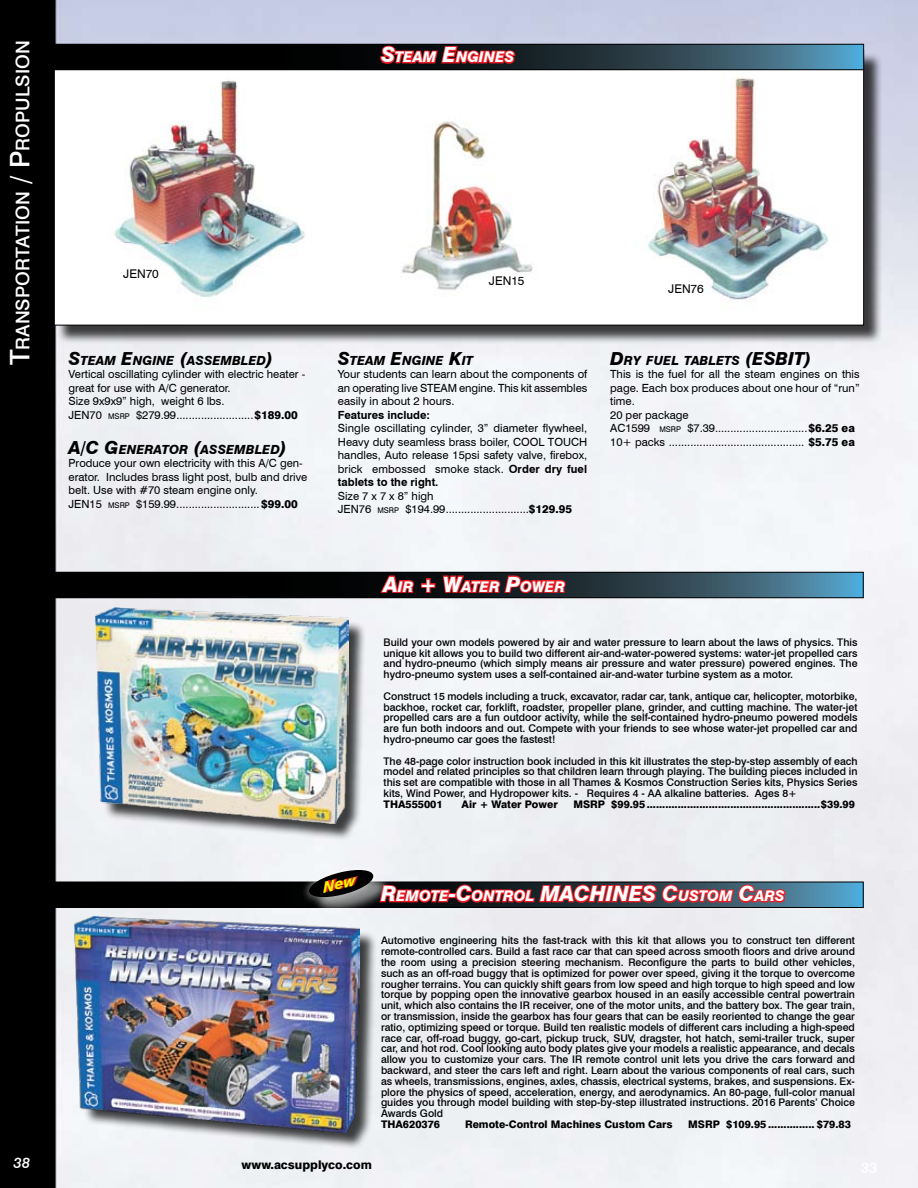
<style>
.page{position:relative;width:918px;height:1188px;background:#fff}
.page>*{position:absolute;margin:0;border:0;box-sizing:border-box;transform-origin:0 0}
.t1{font:500 18.9px "Swiss 721 BT";color:#fff}
.t2{font:italic 500 15px "Swiss 721 BT";color:#fff}
.t3{font:italic 800 14.7px "Swiss 721 BT";color:#fff}
.t4{font:italic 800 12.6px "Swiss 721 BT";color:#000}
.t5{font:800 12px "Swiss 721 BT";color:#000}
.t6{font:12px "Swiss 721 BT";color:#000}
.t7{font:11.25px/13.5px "Swiss 721 BT";color:#000}
.t8{font:700 11.25px "Swiss 721 BT";color:#000}
.t9{font:500 10.5px/10.8px "Swiss 721 BT";color:#000;text-align:justify}
.t10{font:800 10.5px "Swiss 721 BT";color:#000}
.s1{font-size:27px}
.s2{font-size:21px}
.s3{font-size:18px}
.s4{font-size:7.8px}
.s5{font-style:inherit}
.s6{font-weight:800}
.s7{font-weight:700}
</style>
<div class="page">
<img style="left:55px;top:0;width:863px;height:1188px">
<div style="left:56px;top:52px;width:833px;height:298px;background:#000;opacity:.75"></div>
<div style="left:54px;top:50px;width:810px;height:275px;background:#fff"></div>
<img style="left:108px;top:70px;width:205px;height:228px">
<img style="left:636px;top:70px;width:205px;height:230px">
<img style="left:401px;top:121px;width:132px;height:169px">
<div style="left:77px;top:919px;width:319px;height:238px;background:#000;opacity:.75"></div>
<img style="left:75px;top:917px;width:285px;height:215px">
<div style="left:98px;top:610px;width:291px;height:238px;background:#000;opacity:.75"></div>
<img style="left:96px;top:608px;width:252px;height:215px">
<div style="left:0;top:0;width:54px;height:1188px;background:#000"></div>
<svg style="left:56px;top:574px;width:806px;height:22px;background:#1c2d36"></svg>
<div style="left:54px;top:572px;width:810px;height:26px;border:1px solid #000"></div>
<svg style="left:379px;top:507px;width:189px;height:95px"></svg>
<svg style="left:56px;top:884px;width:806px;height:22px;background:#12222b"></svg>
<div style="left:54px;top:882px;width:810px;height:26px;border:1px solid #000"></div>
<svg style="left:56px;top:46px;width:806px;height:22px;background:#1b2c34"></svg>
<div style="left:54px;top:44px;width:810px;height:26px;border:1px solid #000"></div>
<svg style="left:379px;top:36px;width:137px;height:32px;background:#85414a"></svg>
<svg style="left:299px;top:850px;width:488px;height:104px;background:#c3b4ba"></svg>
<h1 class="t1" style="left:11px;top:365px;width:326px;rotate:-90deg"><span class="s1">T</span>ransportation <span class="s1">/ P</span>ropulsion</h1>
<h3 class="t3" style="left:381px;top:48px;width:134px"><span class="s2">S</span>TEAM <span class="s2">E</span>NGINES</h3>
<p class="t6" style="left:123px;top:265px;width:37px">JEN70</p>
<p class="t4" style="left:69px;top:353px;width:206px"><span class="s3">S</span>TEAM <span class="s3">E</span>NGINE <span class="s3">(</span>ASSEMBLED<span class="s3">)</span></p>
<p class="t7" style="left:69px;top:367px;width:238px">Vertical oscillating cylinder with electric heater - great for use with A/C generator.<br>Size 9x9x9” high, weight 6 lbs.<br>JEN70 <span class="s4">MSRP</span> <span class="s5">$279.99</span>.........................<span class="s6">$189.00</span></p>
<p class="t4" style="left:69px;top:442px;width:220px"><span class="s3">A/C G</span>ENERATOR <span class="s3">(</span>ASSEMBLED<span class="s3">)</span></p>
<p class="t7" style="left:69px;top:456px;width:240px">Produce your own electricity with this A/C gen&shy;erator. Includes brass light post, bulb and drive belt. Use with #70 steam engine only.<br>JEN15 <span class="s4">MSRP</span> <span class="s5">$159.99.</span>..........................<span class="s6">$99.00</span></p>
<p class="t6" style="left:489px;top:273px;width:37px">JEN15</p>
<p class="t6" style="left:668px;top:280px;width:37px">JEN76</p>
<p class="t4" style="left:338px;top:353px;width:137px"><span class="s3">S</span>TEAM <span class="s3">E</span>NGINE <span class="s3">K</span>IT</p>
<p class="t7" style="left:338px;top:367px;width:251px;text-align:justify">Your students can learn about the components of an operating live STEAM engine. This kit assembles easily in about 2 hours.</p>
<p class="t8" style="left:338px;top:407px;width:94px">Features include:</p>
<p class="t7" style="left:338px;top:421px;width:251px;text-align:justify">Single oscillating cylinder, 3” diameter flywheel, Heavy duty seamless brass boiler, COOL TOUCH handles, Auto release 15psi safety valve, firebox, brick embossed smoke stack. <span class="s7">Order dry fuel tablets to the right.</span></p>
<p class="t7" style="left:338px;top:489px;width:236px">Size 7 x 7 x 8” high<br>JEN76 <span class="s4">MSRP</span> <span class="s5">$194.99</span>...........................<span class="s6">$129.95</span></p>
<p class="t4" style="left:610px;top:353px;width:203px"><span class="s3">D</span>RY FUEL TABLETS <span class="s3">(ESBIT)</span></p>
<p class="t7" style="left:610px;top:367px;width:251px">This is the fuel for all the steam engines on this page. Each box produces about one hour of “run” time.<br>20 per package<br>AC1599 <span class="s4">MSRP</span> <span class="s5">$7.39</span>..............................<span class="s6">$6.25 ea </span>10+ packs ............................................ <span class="s6">$5.75 ea</span></p>
<h3 class="t3" style="left:384px;top:578px;width:183px"><span class="s2">A</span>IR <span class="s2">+ W</span>ATER <span class="s2">P</span>OWER</h3>
<p class="t9" style="left:384px;top:637px;width:476px">Build your own models powered by air and water pressure to learn about the laws of physics. This unique kit allows you to build two different air-and-water-powered systems: water-jet propelled cars and hydro-pneumo (which simply means air pressure and water pressure) powered engines. The hydro-pneumo system uses a self-contained air-and-water turbine system as a motor.</p>
<p class="t9" style="left:384px;top:691px;width:476px">Construct 15 models including a truck, excavator, radar car, tank, antique car, helicopter, motorbike, backhoe, rocket car, forklift, roadster, propeller plane, grinder, and cutting machine. The water-jet propelled cars are a fun outdoor activity, while the self-contained hydro-pneumo powered models are fun both indoors and out. Compete with your friends to see whose water-jet propelled car and hydro-pneumo car goes the fastest!</p>
<p class="t9" style="left:384px;top:755px;width:476px">The 48-page color instruction book included in this kit illustrates the step-by-step assembly of each model and related principles so that children learn through playing. The building pieces included in this set are compatible with those in all Thames &amp; Kosmos Construction Series kits, Physics Series kits, Wind Power, and Hydropower kits. - Requires 4 - AA alkaline batteries. Ages 8+</p>
<p class="t10" style="left:384px;top:798px;width:61px">THA555001</p>
<p class="t10" style="left:462px;top:798px;width:98px">Air + Water Power</p>
<p class="t10" style="left:573px;top:798px;width:283px">MSRP $99.95........................................................$39.99</p>
<h3 class="t3" style="left:381px;top:887px;width:194px"><span class="s2">R</span>EMOTE<span class="s2">-C</span>ONTROL <span class="s2">MACHINE</span></h3>
<h3 class="t3" style="left:642px;top:887px;width:143px"><span class="s2">S C</span>USTOM <span class="s2">C</span>ARS</h3>
<p class="t9" style="left:381px;top:935px;width:476px">Automotive engineering hits the fast-track with this kit that allows you to construct ten different remote-controlled cars. Build a fast race car that can speed across smooth floors and drive around the room using a precision steering mechanism. Reconfigure the parts to build other vehicles, such as an off-road buggy that is optimized for power over speed, giving it the torque to overcome rougher terrains. You can quickly shift gears from low speed and high torque to high speed and low torque by popping open the innovative gearbox housed in an easily accessible central powertrain unit, which also contains the IR receiver, one of the motor units, and the battery box. The gear train, or transmission, inside the gearbox has four gears that can be easily reoriented to change the gear ratio, optimizing speed or torque. Build ten realistic models of different cars including a high-speed race car, off-road buggy, go-cart, pickup truck, SUV, dragster, hot hatch, semi-trailer truck, super car, and hot rod. Cool looking auto body plates give your models a realistic appearance, and decals allow you to customize your cars. The IR remote control unit lets you drive the cars forward and backward, and steer the cars left and right. Learn about the various components of real cars, such as wheels, transmissions, engines, axles, chassis, electrical systems, brakes, and suspensions. Ex&shy;plore the physics of speed, acceleration, energy, and aerodynamics. An 80-page, full-color manual guides you through model building with step-by-step illustrated instructions. 2016 Parents’ Choice Awards Gold</p>
<p class="t10" style="left:381px;top:1118px;width:61px">THA620376</p>
<p class="t10" style="left:465px;top:1118px;width:209px">Remote-Control Machines Custom Cars</p>
<p class="t10" style="left:688px;top:1118px;width:164px">MSRP $109.95 ............... $79.83</p>
<h2 class="t2" style="left:9px;top:1153px;width:22px">404</h2>
<h2 class="t2" style="left:14px;top:1153px;width:18px">38</h2>
<p class="t5" style="left:242px;top:1158px;width:132px">www.acsupplyco.com</p>
</div>
